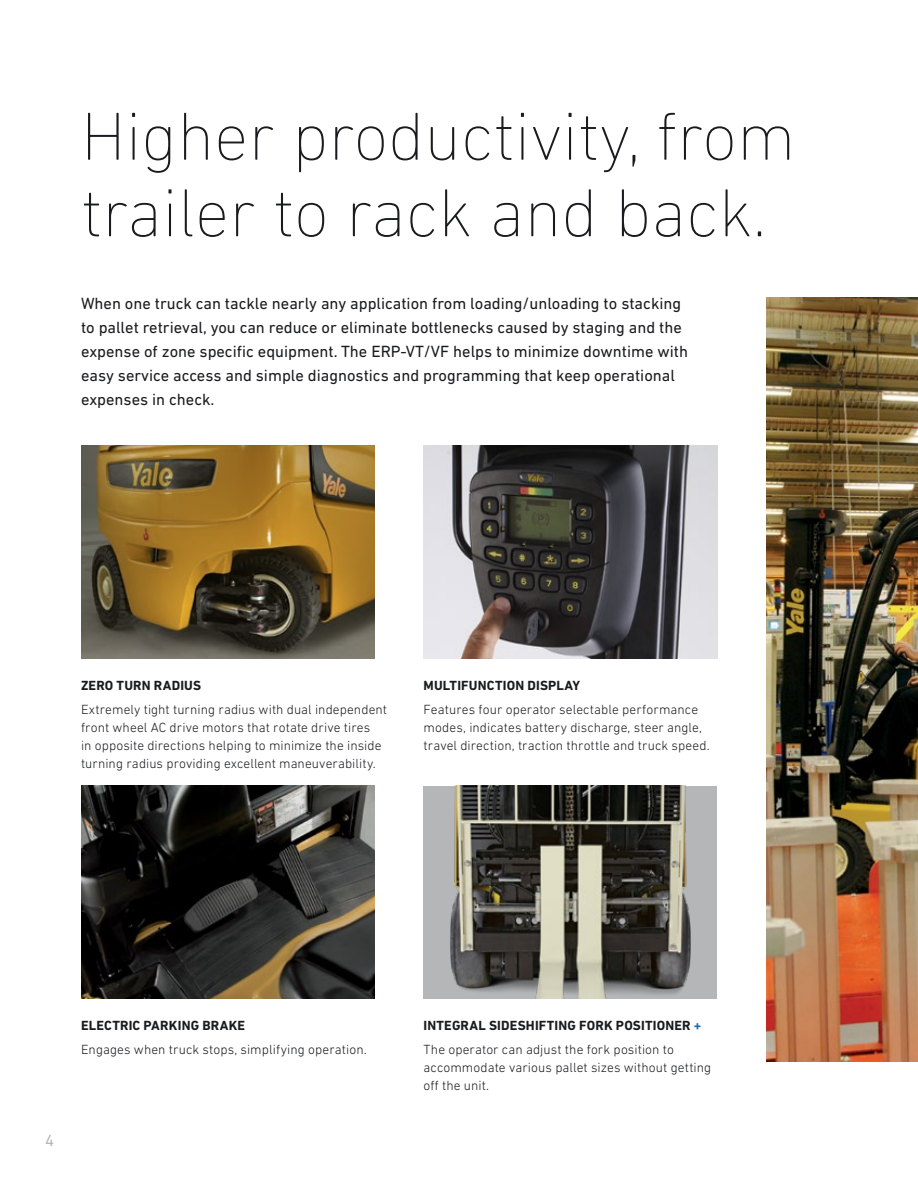
<style>
.page{position:relative;width:918px;height:1188px;background:#fff}
.page>*{position:absolute;margin:0;border:0;box-sizing:border-box;transform-origin:0 0}
.t1{font:200 69px/76.5px "DIN Next LT Pro";color:#1a1b1e}
.t2{font:16.5px/24px "DIN Next LT Pro";color:#1a1b1e}
.t3{font:16.5px "DIN Next LT Pro";color:#b4b6b8}
.t4{font:300 13.5px/18px "DIN Next LT Pro";letter-spacing:.005em;color:#1a1b1e}
.t5{font:700 13.5px "DIN Next LT Pro";letter-spacing:.015em;color:#1a1b1e}
.s1{font-weight:700}
.s2{font-weight:700;color:#126fb7}
</style>
<div class="page">
<img style="left:81px;top:786px;width:294px;height:213px">
<img style="left:424px;top:786px;width:293px;height:213px">
<img style="left:766px;top:297px;width:152px;height:764px">
<img style="left:81px;top:446px;width:294px;height:212px">
<img style="left:424px;top:446px;width:293px;height:212px">
<h1 class="t1" style="left:81px;top:97px;width:716px">Higher productivity, from trailer to rack and back.</h1>
<p class="t2" style="left:81px;top:292px;width:609px">When one truck can tackle nearly any application from loading/unloading to stacking to pallet retrieval, you can reduce or eliminate bottlenecks caused by staging and the expense of zone specific equipment. The ERP-VT/VF helps to minimize downtime with easy service access and simple diagnostics and programming that keep operational expenses in check.</p>
<p class="t5" style="left:81px;top:677px;width:122px">ZERO TURN RADIUS</p>
<p class="t4" style="left:81px;top:701px;width:308px">Extremely tight turning radius with dual independent front wheel AC drive motors that rotate drive tires<br>in opposite directions helping to minimize the inside turning radius providing excellent maneuverability.</p>
<p class="t5" style="left:424px;top:677px;width:158px">MULTIFUNCTION DISPLAY</p>
<p class="t4" style="left:424px;top:701px;width:288px">Features four operator selectable performance modes, indicates battery discharge, steer angle, travel direction, traction throttle and truck speed.</p>
<p class="t5" style="left:81px;top:1017px;width:166px">ELECTRIC PARKING BRAKE</p>
<p class="t4" style="left:81px;top:1041px;width:287px">Engages when truck stops, simplifying operation.</p>
<p class="t3" style="left:45px;top:1131px;width:10px">4</p>
<p class="t4" style="left:424px;top:1013px;width:279px;line-height:24.8px"><span class="s1">INTEGRAL SIDESHIFTING FORK POSITIONER</span> <span class="s2">+<br></span>The operator can adjust the fork position to</p>
<p class="t4" style="left:424px;top:1059px;width:289px">accommodate various pallet sizes without getting off the unit.</p>
</div>
